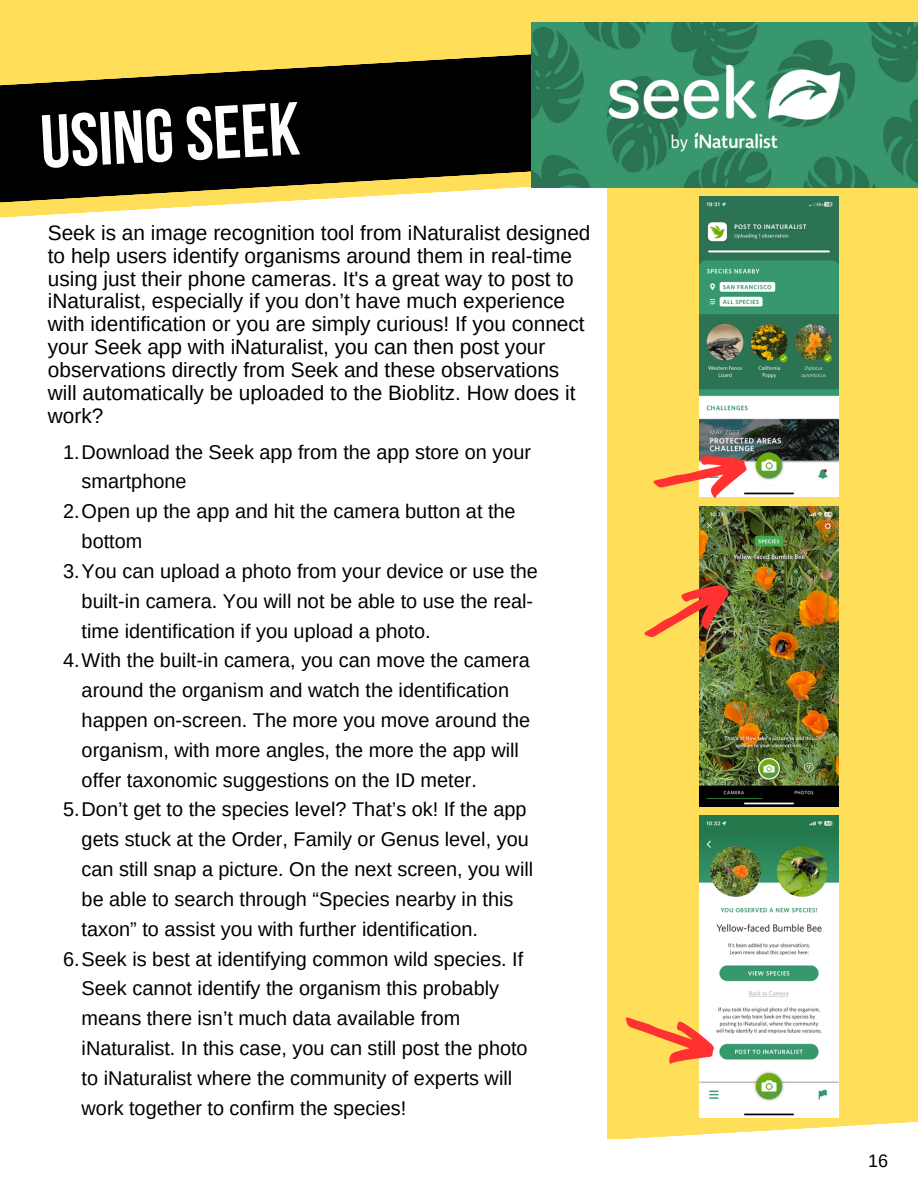
<style>
.page{position:relative;width:918px;height:1188px;background:#fff}
.page>*{position:absolute;margin:0;border:0;box-sizing:border-box;transform-origin:0 0}
.t1{font:700 75px "Bebas Neue";color:#fff}
.t2{font:20.85px/22.8px "Arimo";color:#000}
.t3{font:19.95px/29.8px "Arimo";color:#000}
.t4{font:18px "Arimo";color:#000}
</style>
<div class="page">
<div style="left:607px;top:143px;width:311px;height:996px;background:#ffde59"></div>
<svg style="left:0;top:0;width:918px;height:221px;fill:#ffde59"></svg>
<svg style="left:0;top:30px;width:918px;height:174px;fill:#000"></svg>
<svg style="left:627px;top:1121px;width:291px;height:18px"></svg>
<img style="left:532px;top:23px;width:386px;height:164px">
<img style="left:700px;top:197px;width:138px;height:300px">
<img style="left:700px;top:506px;width:138px;height:301px">
<img style="left:699px;top:816px;width:140px;height:301px">
<svg style="left:625px;top:1000px;width:95px;height:78px"></svg>
<img style="left:644px;top:575px;width:96px;height:81px">
<svg style="left:653px;top:450px;width:97px;height:48px"></svg>
<p class="t1" style="left:39px;top:112px;width:261px;rotate:-3deg">UsingSeek</p>
<p class="t2" style="left:48px;top:221px;width:544px">Seek is an image recognition tool from iNaturalist designed to help users identify organisms around them in real-time using just their phone cameras. It's a great way to post to iNaturalist, especially if you don’t have much experience with identification or you are simply curious! If you connect your Seek app with iNaturalist, you can then post your observations directly from Seek and these observations will automatically be uploaded to the Bioblitz. How does it work?</p>
<p class="t3" style="left:82px;top:437px;width:451px;text-indent:-19px">1.Download the Seek app from the app store on your smartphone</p>
<p class="t3" style="left:82px;top:496px;width:436px;text-indent:-19px">2.Open up the app and hit the camera button at the bottom</p>
<p class="t3" style="left:82px;top:556px;width:458px;text-indent:-19px">3.You can upload a photo from your device or use the built-in camera. You will not be able to use the real&shy;time identification if you upload a photo.</p>
<p class="t3" style="left:82px;top:646px;width:450px;text-indent:-19px">4.With the built-in camera, you can move the camera around the organism and watch the identification happen on-screen. The more you move around the organism, with more angles, the more the app will offer taxonomic suggestions on the ID meter.</p>
<p class="t3" style="left:82px;top:795px;width:453px;text-indent:-19px">5.Don’t get to the species level? That’s ok! If the app gets stuck at the Order, Family or Genus level, you can still snap a picture. On the next screen, you will be able to search through “Species nearby in this taxon” to assist you with further identification.</p>
<p class="t3" style="left:82px;top:944px;width:448px;text-indent:-19px">6.Seek is best at identifying common wild species. If Seek cannot identify the organism this probably means there isn’t much data available from iNaturalist. In this case, you can still post the photo to iNaturalist where the community of experts will work together to confirm the species!</p>
<p class="t4" style="left:868px;top:1151px;width:22px">16</p>
</div>
